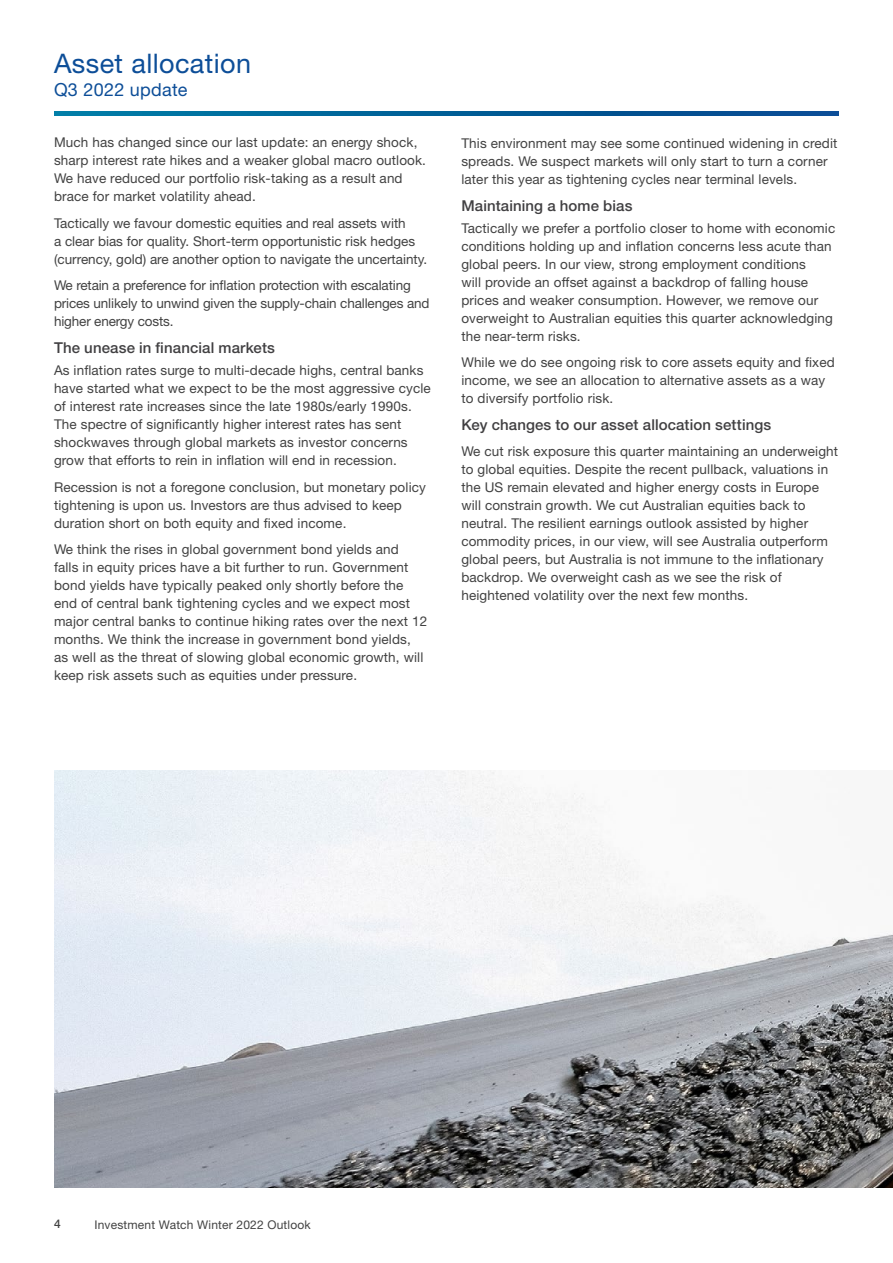
<style>
.page{position:relative;width:893px;height:1263px;background:#fff}
.page>*{position:absolute;margin:0;border:0;box-sizing:border-box;transform-origin:0 0}
.t1{font:27px "Helvetica Neue LT Std";letter-spacing:.015em;color:#0d4e98}
.t2{font:18px "Helvetica Neue LT Std";letter-spacing:.015em;color:#0d4e98}
.t3{font:500 15px "Helvetica Neue LT Std";letter-spacing:.005em;color:#414042}
.t4{font:13.5px/18px "Helvetica Neue LT Std";letter-spacing:.01em;color:#424242}
.t5{font:13.5px/18px "Helvetica Neue LT Std";letter-spacing:-.01em;color:#424242}
.t6{font:12px "Helvetica Neue LT Std";letter-spacing:.015em;color:#424242}
.t7{font:500 12px "Helvetica Neue LT Std";color:#424242}
</style>
<div class="page">
<svg style="left:54px;top:112px;width:785px;height:3px;background:#026098"></svg>
<img style="left:54px;top:771px;width:839px;height:417px">
<h1 class="t1" style="left:54px;top:48px;width:199px">Asset allocation</h1>
<h2 class="t2" style="left:54px;top:79px;width:135px">Q3 2022 update</h2>
<p class="t4" style="left:54px;top:133px;width:374px">Much has changed since our last update: an energy shock, sharp interest rate hikes and a weaker global macro outlook.<br>We have reduced our portfolio risk-taking as a result and brace for market volatility ahead.</p>
<p class="t4" style="left:54px;top:214px;width:375px">Tactically we favour domestic equities and real assets with<br>a clear bias for quality. Short-term opportunistic risk hedges (currency, gold) are another option to navigate the uncertainty.</p>
<p class="t5" style="left:54px;top:276px;width:377px">We retain a preference for inflation protection with escalating prices unlikely to unwind given the supply-chain challenges and higher energy costs.</p>
<p class="t3" style="left:54px;top:339px;width:222px">The unease in financial markets</p>
<p class="t4" style="left:54px;top:361px;width:378px">As inflation rates surge to multi-decade highs, central banks have started what we expect to be the most aggressive cycle of interest rate increases since the late 1980s/early 1990s.<br>The spectre of significantly higher interest rates has sent shockwaves through global markets as investor concerns grow that efforts to rein in inflation will end in recession.</p>
<p class="t4" style="left:54px;top:478px;width:373px">Recession is not a foregone conclusion, but monetary policy tightening is upon us. Investors are thus advised to keep duration short on both equity and fixed income.</p>
<p class="t4" style="left:54px;top:540px;width:375px">We think the rises in global government bond yields and<br>falls in equity prices have a bit further to run. Government bond yields have typically peaked only shortly before the end of central bank tightening cycles and we expect most major central banks to continue hiking rates over the next 12 months. We think the increase in government bond yields, as well as the threat of slowing global economic growth, will keep risk assets such as equities under pressure.</p>
<p class="t4" style="left:461px;top:134px;width:378px">This environment may see some continued widening in credit spreads. We suspect markets will only start to turn a corner later this year as tightening cycles near terminal levels.</p>
<p class="t3" style="left:461px;top:196px;width:173px">Maintaining a home bias</p>
<p class="t4" style="left:461px;top:219px;width:375px">Tactically we prefer a portfolio closer to home with economic conditions holding up and inflation concerns less acute than global peers. In our view, strong employment conditions<br>will provide an offset against a backdrop of falling house prices and weaker consumption. However, we remove our overweight to Australian equities this quarter acknowledging the near-term risks.</p>
<p class="t4" style="left:461px;top:353px;width:375px">While we do see ongoing risk to core assets equity and fixed income, we see an allocation to alternative assets as a way to diversify portfolio risk.</p>
<p class="t3" style="left:461px;top:416px;width:311px">Key changes to our asset allocation settings</p>
<p class="t4" style="left:461px;top:442px;width:378px">We cut risk exposure this quarter maintaining an underweight to global equities. Despite the recent pullback, valuations in the US remain elevated and higher energy costs in Europe will constrain growth. We cut Australian equities back to neutral. The resilient earnings outlook assisted by higher commodity prices, in our view, will see Australia outperform global peers, but Australia is not immune to the inflationary backdrop. We overweight cash as we see the risk of heightened volatility over the next few months.</p>
<p class="t7" style="left:54px;top:1217px;width:8px">4</p>
<p class="t6" style="left:94px;top:1218px;width:218px">Investment Watch Winter 2022 Outlook</p>
</div>
